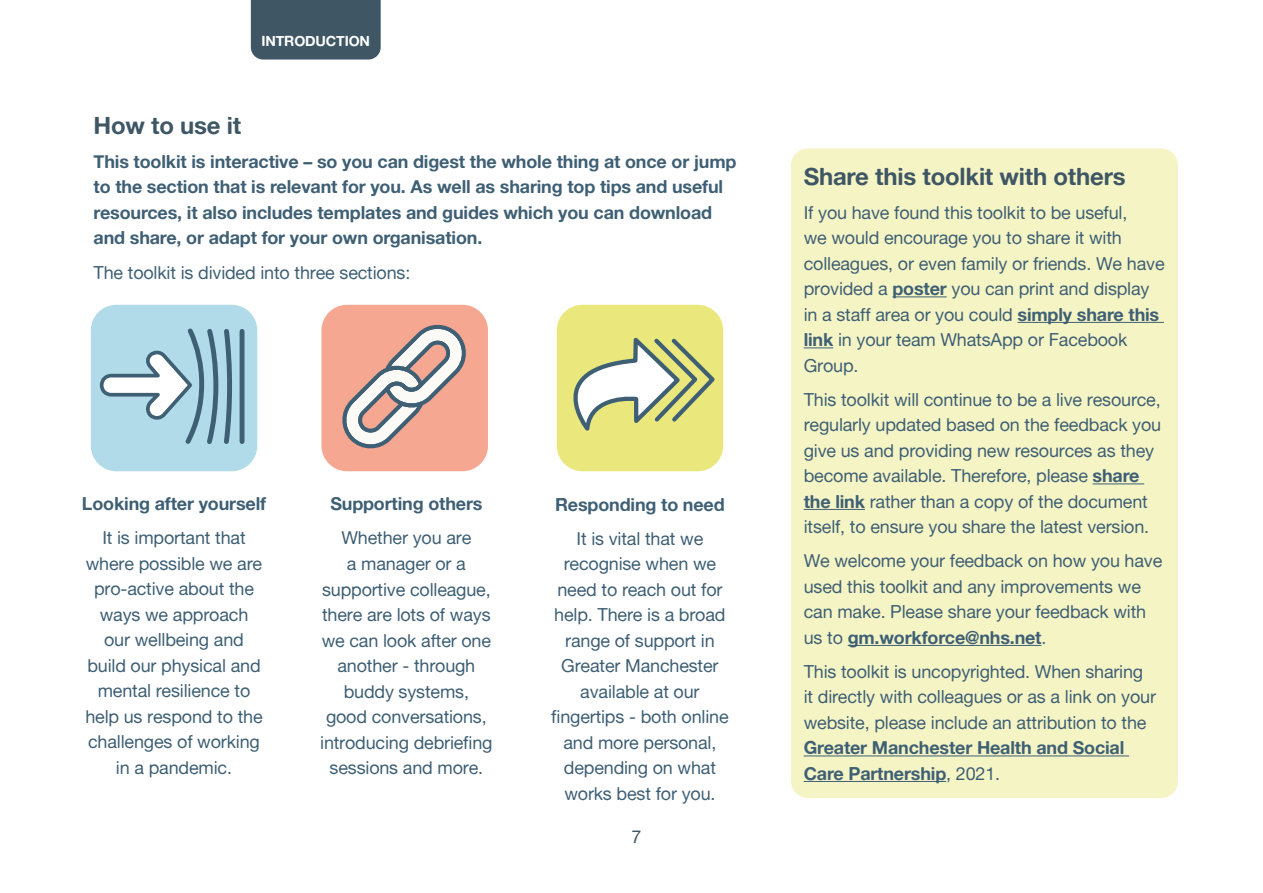
<style>
.page{position:relative;width:1263px;height:893px;background:#fff}
.page>*{position:absolute;margin:0;border:0;box-sizing:border-box;transform-origin:0 0}
.t1{font:24px "Alte Haas Grotesk Bold";letter-spacing:-.01em;color:#3f5664}
.t2{font:18px/25.5px "Alte Haas Grotesk";letter-spacing:-.01em;color:#3e5f74}
.t3{font:18px/25.5px "Alte Haas Grotesk Bold";letter-spacing:-.01em;color:#3e5f74}
.t4{font:18px "Alte Haas Grotesk";color:#3f5664}
.t5{font:14.1px "Alte Haas Grotesk Bold";letter-spacing:-.01em;color:#fff}
.s1{font-family:"Alte Haas Grotesk Bold"}
.s2{font-family:"Alte Haas Grotesk"}
</style>
<div class="page">
<div style="left:791px;top:148px;width:387px;height:650px;background:#f5f4c5;border-radius:17px"></div>
<hr style="left:892px;top:296px;width:55px;height:1px;background:#3e5f74">
<hr style="left:1017px;top:322px;width:147px;height:1px;background:#3e5f74">
<svg style="left:804px;top:347px;width:29px;height:1px"></svg>
<hr style="left:1092px;top:483px;width:52px;height:1px;background:#3e5f74">
<hr style="left:804px;top:509px;width:61px;height:1px;background:#3e5f74">
<hr style="left:848px;top:645px;width:193px;height:1px;background:#3e5f74">
<hr style="left:804px;top:755px;width:325px;height:1px;background:#3e5f74">
<hr style="left:804px;top:781px;width:142px;height:1px;background:#3e5f74">
<div style="left:91px;top:305px;width:166px;height:166px;background:#b1dbe8;border-radius:26px"></div>
<svg style="left:100px;top:328px;width:145px;height:116px"></svg>
<div style="left:321px;top:305px;width:167px;height:166px;background:#f5a791;border-radius:26px"></div>
<svg style="left:342px;top:325px;width:124px;height:124px"></svg>
<div style="left:557px;top:305px;width:166px;height:166px;background:#eae87d;border-radius:26px"></div>
<svg style="left:573px;top:338px;width:142px;height:93px"></svg>
<div style="left:251px;top:0;width:130px;height:60px;background:#3f5664"></div>
<p class="t5" style="left:261px;top:32px;width:110px">INTRODUCTION</p>
<h1 class="t1" style="left:94px;top:111px;width:149px">How to use it</h1>
<p class="t3" style="left:94px;top:148px;width:644px">This toolkit is interactive – so you can digest the whole thing at once or jump to the section that is relevant for you. As well as sharing top tips and useful resources, it also includes templates and guides which you can download and share, or adapt for your own organisation.</p>
<p class="t2" style="left:94px;top:259px;width:318px">The toolkit is divided into three sections:</p>
<p class="t3" style="left:82px;top:491px;width:186px">Looking after yourself</p>
<p class="t2" style="left:85px;top:525px;width:179px;text-align:center">It is important that where possible we are pro-active about the ways we approach our wellbeing and build our physical and mental resilience to help us respond to the challenges of working in a pandemic.</p>
<p class="t3" style="left:330px;top:491px;width:154px">Supporting others</p>
<p class="t2" style="left:320px;top:525px;width:174px;text-align:center">Whether you are<br>a manager or a supportive colleague, there are lots of ways we can look after one another - through buddy systems,<br>good conversations, introducing debriefing sessions and more.</p>
<p class="t3" style="left:555px;top:491px;width:171px">Responding to need</p>
<p class="t2" style="left:551px;top:525px;width:179px;text-align:center">It is vital that we recognise when we need to reach out for help. There is a broad range of support in<br>Greater Manchester available at our fingertips - both online and more personal, depending on what works best for you.</p>
<p class="t4" style="left:631px;top:826px;width:12px">7</p>
<h1 class="t1" style="left:804px;top:161px;width:323px">Share this toolkit with others</h1>
<p class="t2" style="left:804px;top:199px;width:362px">If you have found this toolkit to be useful,<br>we would encourage you to share it with colleagues, or even family or friends. We have provided a <span class="s1">poster</span> you can print and display in a staff area or you could <span class="s1">simply share this link</span> in your team WhatsApp or Facebook Group.</p>
<p class="t2" style="left:804px;top:386px;width:359px">This toolkit will continue to be a live resource, regularly updated based on the feedback you give us and providing new resources as they become available. Therefore, please <span class="s1">share the link</span> rather than a copy of the document itself, to ensure you share the latest version.</p>
<p class="t2" style="left:804px;top:548px;width:360px">We welcome your feedback on how you have used this toolkit and any improvements we can make. Please share your feedback with</p>
<p class="t3" style="left:804px;top:624px;width:244px"><span class="s2">us to</span> gm.workforce@nhs.net<span class="s2">.</span></p>
<p class="t2" style="left:804px;top:658px;width:354px">This toolkit is uncopyrighted. When sharing it directly with colleagues or as a link on your website, please include an attribution to the</p>
<p class="t3" style="left:804px;top:735px;width:322px">Greater Manchester Health and Social<br>Care Partnership<span class="s2">, 2021.</span></p>
</div>
